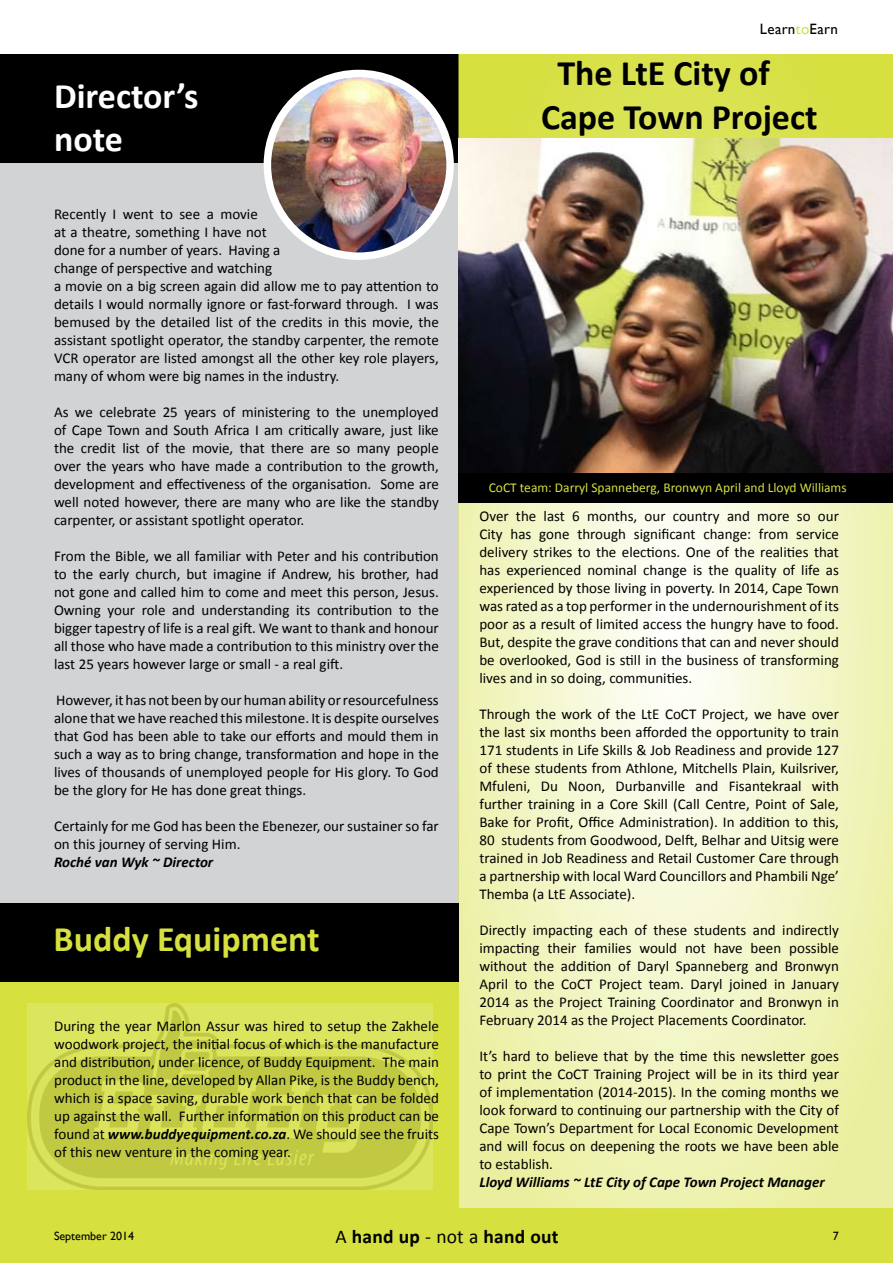
<style>
.page{position:relative;width:893px;height:1263px;background:#fff}
.page>*{position:absolute;margin:0;border:0;box-sizing:border-box;transform-origin:0 0}
.t1{font:700 36px/43.2px "Calibri";color:#000}
.t2{font:700 36px/43.2px "Calibri";color:#fff}
.t3{font:700 36px "Calibri";color:#d6e03e}
.t4{font:700 19.5px "Calibri";letter-spacing:.01em;color:#000}
.t5{font:15px/18px "Calibri";color:#000;text-align:justify}
.t6{font:italic 700 15px "Calibri";color:#000}
.t7{font:15px "Gill Sans";letter-spacing:.02em;color:#000}
.t8{font:13.5px "Calibri";color:#d6e03e}
.t9{font:12px "Gill Sans";color:#000}
.s1{font-weight:700;font-style:italic}
.s2{color:#d6e03e}
.s3{font-weight:400}
</style>
<div class="page">
<div style="left:0;top:981px;width:458px;height:228px;background:#d6e03e"></div>
<div style="left:0;top:55px;width:458px;height:111px;background:#000"></div>
<div style="left:0;top:1209px;width:893px;height:54px;background:#d6e03e"></div>
<div style="left:0;top:163px;width:458px;height:741px;background:#d1d3d4"></div>
<img style="left:28px;top:1003px;width:405px;height:186px">
<img style="left:267px;top:73px;width:183px;height:183px;border-radius:91px">
<div style="left:264px;top:70px;width:190px;height:190px;border:8px solid #fff;border-radius:50%"></div>
<svg style="left:458px;top:54px;width:435px;height:1155px;background:#eff2b7"></svg>
<img style="left:458px;top:139px;width:435px;height:334px">
<div style="left:458px;top:473px;width:435px;height:29px;background:#000"></div>
<div style="left:0;top:904px;width:458px;height:78px;background:#000"></div>
<h1 class="t2" style="left:54px;top:73px;width:146px">Director’s note</h1>
<p class="t5" style="left:54px;top:204px;width:386px;text-align:left">Recently I went to see a movie<br>at a theatre, something I have not<br>done for a number of years. Having a<br>change of perspective and watching<br>a movie on a big screen again did allow me to pay attention to details I would normally ignore or fast-forward through. I was bemused by the detailed list of the credits in this movie, the assistant spotlight operator, the standby carpenter, the remote VCR operator are listed amongst all the other key role players, many of whom were big names in the industry.</p>
<p class="t5" style="left:54px;top:402px;width:386px">As we celebrate 25 years of ministering to the unemployed of Cape Town and South Africa I am critically aware, just like the credit list of the movie, that there are so many people over the years who have made a contribution to the growth, development and effectiveness of the organisation. Some are well noted however, there are many who are like the standby carpenter, or assistant spotlight operator.</p>
<p class="t5" style="left:54px;top:546px;width:386px">From the Bible, we all familiar with Peter and his contribution to the early church, but imagine if Andrew, his brother, had not gone and called him to come and meet this person, Jesus.<br>Owning your role and understanding its contribution to the bigger tapestry of life is a real gift. We want to thank and honour all those who have made a contribution to this ministry over the last 25 years however large or small - a real gift.</p>
<p class="t5" style="left:54px;top:690px;width:386px">However, it has not been by our human ability or resourcefulness alone that we have reached this milestone. It is despite ourselves that God has been able to take our efforts and mould them in such a way as to bring change, transformation and hope in the lives of thousands of unemployed people for His glory. To God be the glory for He has done great things.</p>
<p class="t5" style="left:54px;top:816px;width:386px">Certainly for me God has been the Ebenezer, our sustainer so far on this journey of serving Him.</p>
<p class="t6" style="left:54px;top:853px;width:161px">Roché van Wyk ~ Director</p>
<h1 class="t3" style="left:54px;top:917px;width:268px">Buddy Equipment</h1>
<p class="t5" style="left:54px;top:1016px;width:386px">During the year Marlon Assur was hired to setup the Zakhele woodwork project, the initial focus of which is the manufacture and distribution, under licence, of Buddy Equipment. The main product in the line, developed by Allan Pike, is the Buddy bench, which is a space saving, durable work bench that can be folded up against the wall. Further information on this product can be found at <span class="s1">www.buddyequipment.co.za</span>. We should see the fruits of this new venture in the coming year.</p>
<p class="t7" style="left:760px;top:20px;width:79px">Learn<span class="s2">to</span>Earn</p>
<h1 class="t1" style="left:541px;top:50px;width:278px;text-indent:16px">The LtE City of<br>Cape Town Project</h1>
<p class="t8" style="left:489px;top:479px;width:359px">CoCT team: Darryl Spanneberg, Bronwyn April and Lloyd Williams</p>
<p class="t5" style="left:479px;top:506px;width:361px">Over the last 6 months, our country and more so our City has gone through significant change: from service delivery strikes to the elections. One of the realities that has experienced nominal change is the quality of life as experienced by those living in poverty. In 2014, Cape Town was rated as a top performer in the undernourishment of its poor as a result of limited access the hungry have to food.<br>But, despite the grave conditions that can and never should be overlooked, God is still in the business of transforming lives and in so doing, communities.</p>
<p class="t5" style="left:479px;top:704px;width:361px">Through the work of the LtE CoCT Project, we have over the last six months been afforded the opportunity to train 171 students in Life Skills &amp; Job Readiness and provide 127 of these students from Athlone, Mitchells Plain, Kuilsriver, Mfuleni, Du Noon, Durbanville and Fisantekraal with further training in a Core Skill (Call Centre, Point of Sale, Bake for Profit, Office Administration). In addition to this, 80 students from Goodwood, Delft, Belhar and Uitsig were trained in Job Readiness and Retail Customer Care through a partnership with local Ward Councillors and Phambili Nge’ Themba (a LtE Associate).</p>
<p class="t5" style="left:479px;top:920px;width:361px">Directly impacting each of these students and indirectly impacting their families would not have been possible without the addition of Daryl Spanneberg and Bronwyn April to the CoCT Project team. Daryl joined in January 2014 as the Project Training Coordinator and Bronwyn in February 2014 as the Project Placements Coordinator.</p>
<p class="t5" style="left:479px;top:1046px;width:361px">It’s hard to believe that by the time this newsletter goes to print the CoCT Training Project will be in its third year of implementation (2014-2015). In the coming months we look forward to continuing our partnership with the City of Cape Town’s Department for Local Economic Development and will focus on deepening the roots we have been able to establish.</p>
<p class="t6" style="left:479px;top:1173px;width:347px">Lloyd Williams ~ LtE City of Cape Town Project Manager</p>
<p class="t9" style="left:54px;top:1229px;width:82px">September 2014</p>
<h2 class="t4" style="left:335px;top:1225px;width:225px"><span class="s3">A</span> hand up <span class="s3">- not a</span> hand out</h2>
<p class="t9" style="left:833px;top:1229px;width:7px">7</p>
</div>
